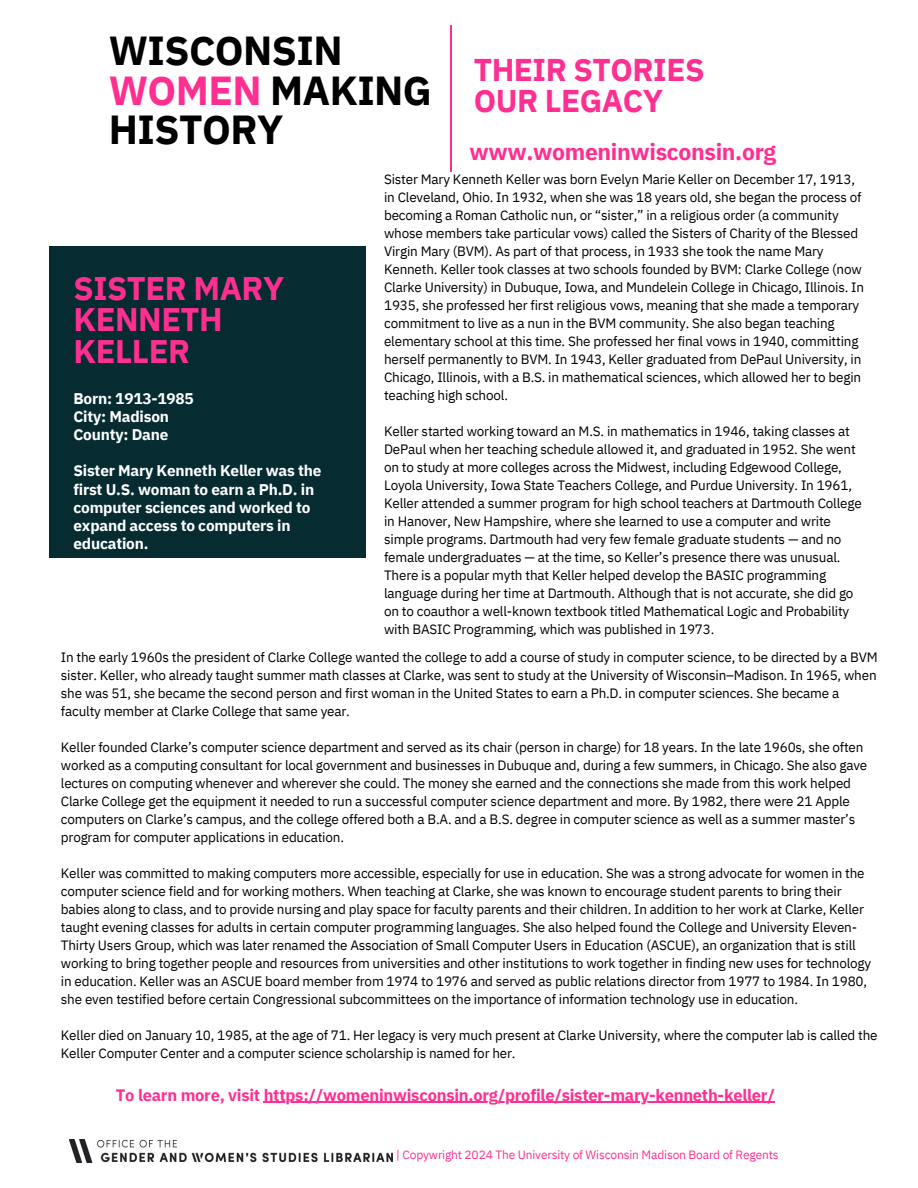
<style>
.page{position:relative;width:918px;height:1188px;background:#fff}
.page>*{position:absolute;margin:0;border:0;box-sizing:border-box;transform-origin:0 0}
.t1{font:700 40.5px/39.8px "IBM Plex Sans";letter-spacing:-.015em;color:#000}
.t2{font:700 32.55px/31.5px "IBM Plex Sans";letter-spacing:-.015em;color:#ff2f92}
.t3{font:700 31.35px/30.6px "IBM Plex Sans";letter-spacing:-.015em;color:#ff2f92}
.t4{font:700 22.95px "IBM Plex Sans";letter-spacing:-.015em;color:#ff2f92}
.t5{font:700 16.5px "IBM Plex Sans";letter-spacing:-.015em;color:#ff2f92}
.t6{font:700 15.45px/18.1px "IBM Plex Sans";letter-spacing:-.015em;color:#feffff}
.t7{font:13.5px/18px "IBM Plex Sans";letter-spacing:-.015em;color:#000}
.t8{font:12px "IBM Plex Sans";letter-spacing:-.015em;color:#ff2f92}
.s1{color:#ff2f92}
</style>
<div class="page">
<div style="left:50px;top:246px;width:316px;height:311px;background:#062b31"></div>
<hr style="left:450px;top:26px;width:1px;height:146px;background:#ff2f92">
<img style="left:70px;top:1140px;width:322px;height:22px">
<hr style="left:264px;top:1102px;width:511px;height:1px;background:#ff2f92">
<h4 class="t1" style="left:109px;top:30px;width:325px">WISCONSIN<br><span class="s1">WOMEN</span> MAKING<br>HISTORY</h4>
<h5 class="t3" style="left:474px;top:54px;width:232px">THEIR STORIES<br>OUR LEGACY</h5>
<h5 class="t4" style="left:470px;top:137px;width:308px">www.womeninwisconsin.org</h5>
<h5 class="t2" style="left:74px;top:272px;width:212px">SISTER MARY<br>KENNETH<br>KELLER</h5>
<h4 class="t6" style="left:74px;top:389px;width:122px">Born: 1913-1985<br>City: Madison<br>County: Dane</h4>
<h2 class="t6" style="left:74px;top:462px;width:249px">Sister Mary Kenneth Keller was the first U.S. woman to earn a Ph.D. in computer sciences and worked to expand access to computers in education.</h2>
<p class="t7" style="left:384px;top:169px;width:481px">Sister Mary Kenneth Keller was born Evelyn Marie Keller on December 17, 1913, in Cleveland, Ohio. In 1932, when she was 18 years old, she began the process of becoming a Roman Catholic nun, or “sister,” in a religious order (a community whose members take particular vows) called the Sisters of Charity of the Blessed Virgin Mary (BVM). As part of that process, in 1933 she took the name Mary Kenneth. Keller took classes at two schools founded by BVM: Clarke College (now Clarke University) in Dubuque, Iowa, and Mundelein College in Chicago, Illinois. In 1935, she professed her first religious vows, meaning that she made a temporary commitment to live as a nun in the BVM community. She also began teaching elementary school at this time. She professed her final vows in 1940, committing herself permanently to BVM. In 1943, Keller graduated from DePaul University, in Chicago, Illinois, with a B.S. in mathematical sciences, which allowed her to begin teaching high school.</p>
<p class="t7" style="left:384px;top:421px;width:479px">Keller started working toward an M.S. in mathematics in 1946, taking classes at DePaul when her teaching schedule allowed it, and graduated in 1952. She went on to study at more colleges across the Midwest, including Edgewood College, Loyola University, Iowa State Teachers College, and Purdue University. In 1961, Keller attended a summer program for high school teachers at Dartmouth College in Hanover, New Hampshire, where she learned to use a computer and write simple programs. Dartmouth had very few female graduate students — and no female undergraduates — at the time, so Keller’s presence there was unusual.<br>There is a popular myth that Keller helped develop the BASIC programming language during her time at Dartmouth. Although that is not accurate, she did go on to coauthor a well-known textbook titled Mathematical Logic and Probability with BASIC Programming, which was published in 1973.</p>
<h2 class="t7" style="left:61px;top:648px;width:818px">In the early 1960s the president of Clarke College wanted the college to add a course of study in computer science, to be directed by a BVM sister. Keller, who already taught summer math classes at Clarke, was sent to study at the University of Wisconsin–Madison. In 1965, when she was 51, she became the second person and first woman in the United States to earn a Ph.D. in computer sciences. She became a faculty member at Clarke College that same year.</h2>
<h3 class="t7" style="left:61px;top:738px;width:808px">Keller founded Clarke’s computer science department and served as its chair (person in charge) for 18 years. In the late 1960s, she often worked as a computing consultant for local government and businesses in Dubuque and, during a few summers, in Chicago. She also gave lectures on computing whenever and wherever she could. The money she earned and the connections she made from this work helped Clarke College get the equipment it needed to run a successful computer science department and more. By 1982, there were 21 Apple computers on Clarke’s campus, and the college offered both a B.A. and a B.S. degree in computer science as well as a summer master’s program for computer applications in education.</h3>
<h5 class="t7" style="left:61px;top:864px;width:812px">Keller was committed to making computers more accessible, especially for use in education. She was a strong advocate for women in the computer science field and for working mothers. When teaching at Clarke, she was known to encourage student parents to bring their babies along to class, and to provide nursing and play space for faculty parents and their children. In addition to her work at Clarke, Keller taught evening classes for adults in certain computer programming languages. She also helped found the College and University Eleven-Thirty Users Group, which was later renamed the Association of Small Computer Users in Education (ASCUE), an organization that is still working to bring together people and resources from universities and other institutions to work together in finding new uses for technology in education. Keller was an ASCUE board member from 1974 to 1976 and served as public relations director from 1977 to 1984. In 1980, she even testified before certain Congressional subcommittees on the importance of information technology use in education.</h5>
<h5 class="t7" style="left:61px;top:1026px;width:818px">Keller died on January 10, 1985, at the age of 71. Her legacy is very much present at Clarke University, where the computer lab is called the<br>Keller Computer Center and a computer science scholarship is named for her.</h5>
<h4 class="t5" style="left:116px;top:1084px;width:661px">To learn more, visit https://womeninwisconsin.org/profile/sister-mary-kenneth-keller/</h4>
<h5 class="t8" style="left:396px;top:1146px;width:384px">| Copywright 2024 The University of Wisconsin Madison Board of Regents</h5>
</div>
